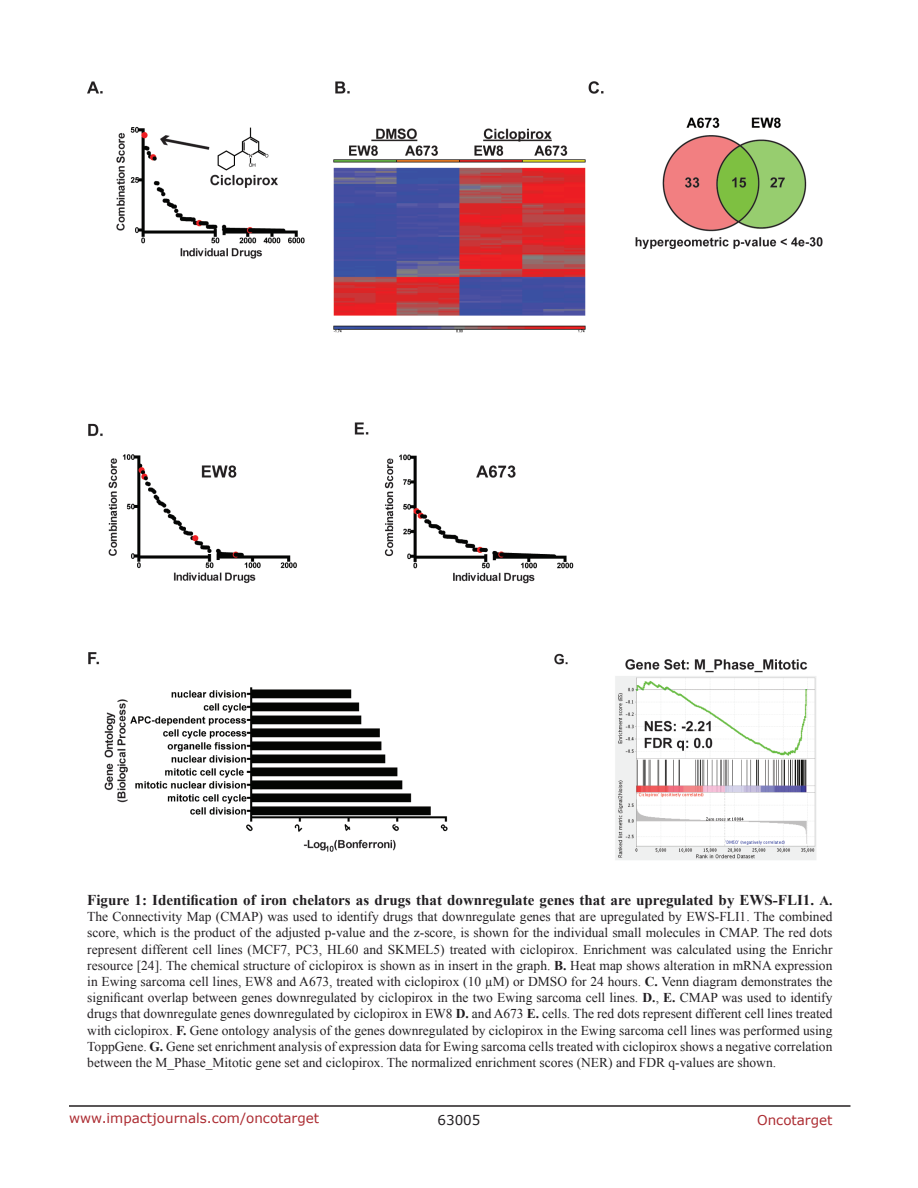
<style>
.page{position:relative;width:918px;height:1188px;background:#fff}
.page>*{position:absolute;margin:0;border:0;box-sizing:border-box;transform-origin:0 0}
.FigureText{font:700 15px "Times New Roman";color:#221f22}
.FigureText-2{font:13.5px/16.2px "Times New Roman";color:#221f22;text-align:justify}
.t1{font:13.5px "Verdana";color:#ac2b31}
.t2{font:13.5px "Verdana";color:#221f22}
.s1{font-size:13.5px}
.s2{font-weight:700}
</style>
<div class="page">
<hr style="left:69px;top:1105px;width:781px;height:2px;background:#231f20">
<img style="left:87px;top:81px;width:736px;height:779px">
<p class="FigureText" style="left:87px;top:890px;width:747px">Figure 1: Identification of iron chelators as drugs that downregulate genes that are upregulated by EWS-FLI1. <span class="s1">A.</span></p>
<p class="FigureText-2" style="left:87px;top:908px;width:747px">The Connectivity Map (CMAP) was used to identify drugs that downregulate genes that are upregulated by EWS-FLI1. The combined score, which is the product of the adjusted p-value and the z-score, is shown for the individual small molecules in CMAP. The red dots represent different cell lines (MCF7, PC3, HL60 and SKMEL5) treated with ciclopirox. Enrichment was calculated using the Enrichr resource [24]. The chemical structure of ciclopirox is shown as in insert in the graph. <span class="s2">B.</span> Heat map shows alteration in mRNA expression in Ewing sarcoma cell lines, EW8 and A673, treated with ciclopirox (10 µM) or DMSO for 24 hours. <span class="s2">C.</span> Venn diagram demonstrates the significant overlap between genes downregulated by ciclopirox in the two Ewing sarcoma cell lines. <span class="s2">D.</span>, <span class="s2">E.</span> CMAP was used to identify drugs that downregulate genes downregulated by ciclopirox in EW8 <span class="s2">D.</span> and A673 <span class="s2">E.</span> cells. The red dots represent different cell lines treated with ciclopirox. <span class="s2">F.</span> Gene ontology analysis of the genes downregulated by ciclopirox in the Ewing sarcoma cell lines was performed using ToppGene. <span class="s2">G.</span> Gene set enrichment analysis of expression data for Ewing sarcoma cells treated with ciclopirox shows a negative correlation between the M_Phase_Mitotic gene set and ciclopirox. The normalized enrichment scores (NER) and FDR q-values are shown.</p>
<p class="t1" style="left:69px;top:1109px;width:252px">www.impactjournals.com/oncotarget</p>
<p class="t2" style="left:438px;top:1111px;width:44px">63005</p>
<p class="t1" style="left:757px;top:1111px;width:77px">Oncotarget</p>
</div>
